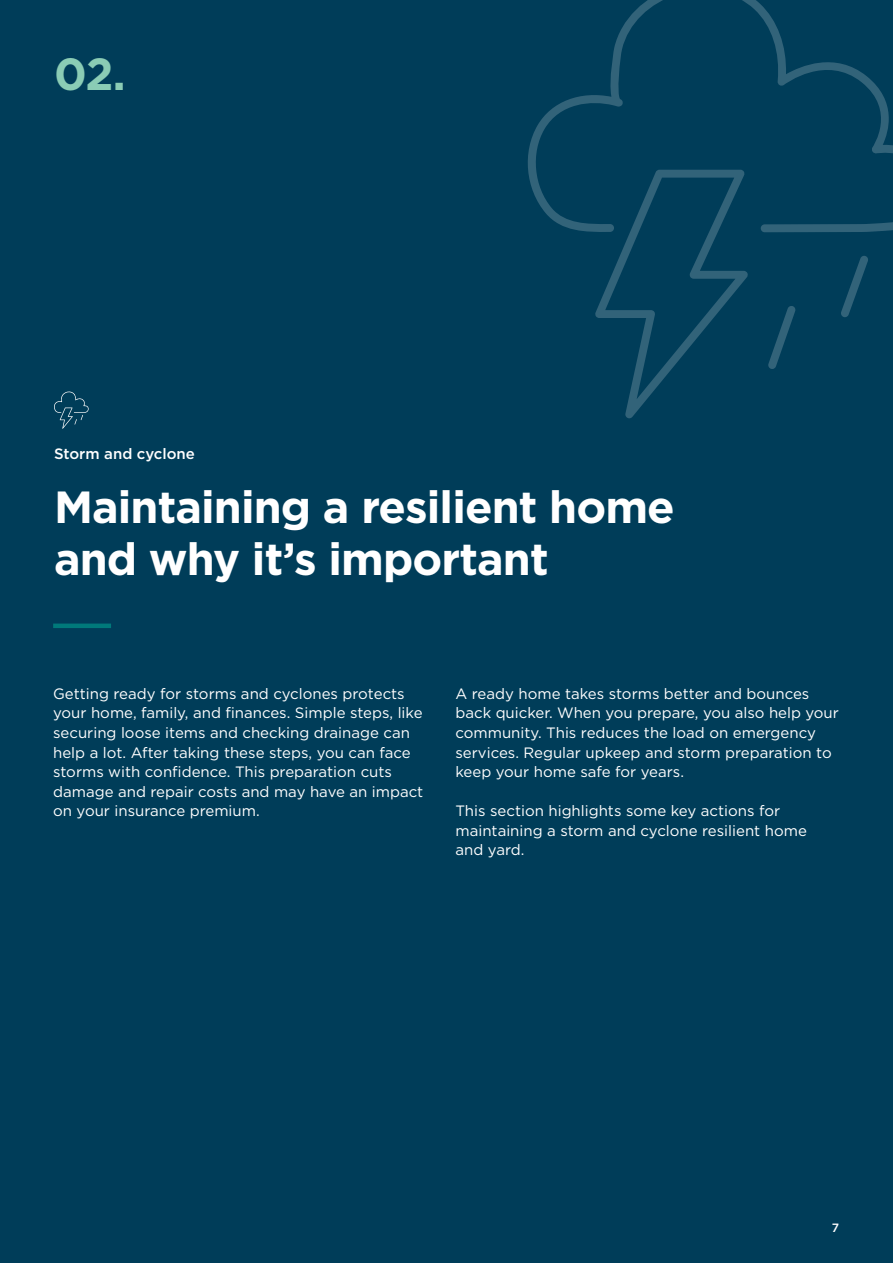
<style>
.page{position:relative;width:893px;height:1263px;background:#003d59}
.page>*{position:absolute;margin:0;border:0;box-sizing:border-box;transform-origin:0 0}
.t1{font:700 45px/52.5px "Gotham";letter-spacing:-.02em;color:#fff}
.t2{font:700 45px "Gotham";color:#8accb5}
.t3{font:15px/19.5px "Gotham";color:#fff}
.t4{font:500 15px "Gotham";color:#fff}
.t5{font:500 12px "Gotham";color:#fff}
</style>
<div class="page">
<div style="left:53px;top:623px;width:58px;height:5px;background:#00797a"></div>
<svg style="left:528px;top:0;width:365px;height:232px"></svg>
<svg style="left:595px;top:170px;width:153px;height:248px"></svg>
<svg style="left:768px;top:306px;width:28px;height:63px"></svg>
<svg style="left:841px;top:256px;width:27px;height:61px"></svg>
<svg style="left:54px;top:391px;width:35px;height:38px"></svg>
<h1 class="t2" style="left:54px;top:44px;width:73px">02.</h1>
<p class="t4" style="left:54px;top:444px;width:142px">Storm and cyclone</p>
<h1 class="t1" style="left:54px;top:480px;width:622px">Maintaining a resilient home and why it’s important</h1>
<p class="t3" style="left:53px;top:684px;width:372px">Getting ready for storms and cyclones protects your home, family, and finances. Simple steps, like securing loose items and checking drainage can help a lot. After taking these steps, you can face storms with confidence. This preparation cuts damage and repair costs and may have an impact on your insurance premium.</p>
<p class="t3" style="left:455px;top:684px;width:385px">A ready home takes storms better and bounces back quicker. When you prepare, you also help your community. This reduces the load on emergency services. Regular upkeep and storm preparation to keep your home safe for years.</p>
<p class="t3" style="left:455px;top:801px;width:353px">This section highlights some key actions for maintaining a storm and cyclone resilient home and yard.</p>
<p class="t5" style="left:832px;top:1219px;width:9px">7</p>
</div>
